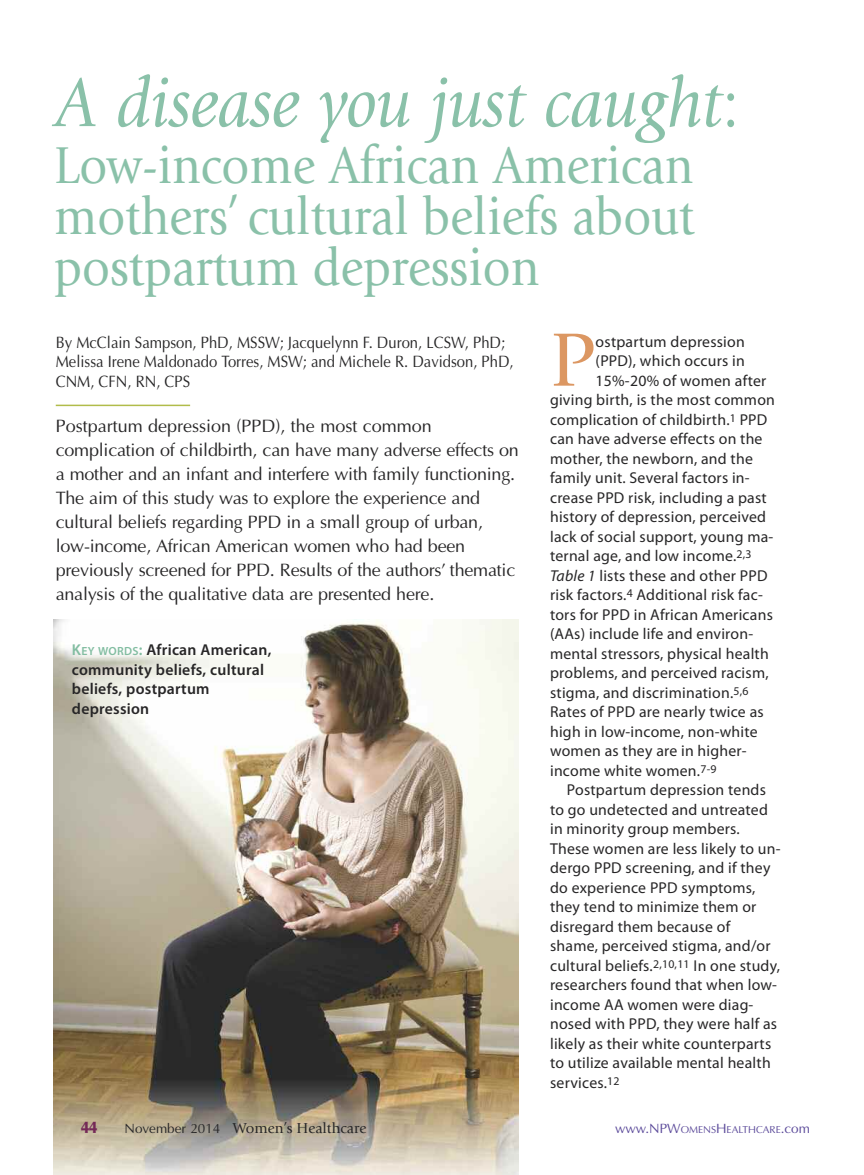
<style>
.page{position:relative;width:864px;height:1175px;background:#fff}
.page>*{position:absolute;margin:0;border:0;box-sizing:border-box;transform-origin:0 0}
.t1{font:78.75px "Giovanni";color:#dc9762}
.t2{font:italic 72px "Giovanni";letter-spacing:-.01em;color:#8ac1a9;scale:.95 1}
.t3{font:54px/51px "Giovanni";color:#8ac1a9;text-align:justify;scale:.9 1}
.t4{font:18px/24px "Optima";letter-spacing:-.015em;color:#272627}
.t5{font:16.5px/19.5px "Optima";color:#272627;scale:.9 1}
.t6{font:900 16.5px "Optima";color:#742957}
.t7{font:15.75px "Myriad Pro";letter-spacing:.015em;color:#272627}
.t8{font:600 15.75px/19.5px "Myriad Pro";letter-spacing:.015em;color:#272627}
.t9{font:15px "Giovanni";color:#272627}
.t10{font:10.2px "Optima";color:#5a4999}
.s1{font-style:normal}
.s2{color:#82bda1}
.s3{font-size:11.85px;color:#82bda1}
.s4{font-style:italic}
.s5{font-family:"Optima";font-size:13.5px}
.s6{font-size:13.5px}
</style>
<div class="page">
<img style="left:53px;top:619px;width:466px;height:460px">
<hr style="left:56px;top:404px;width:134px;height:2px;background:#b1bc4a">
<img style="left:53px;top:1079px;width:466px;height:95px">
<h2 class="t2" style="left:54px;top:74px;width:722px">A disease you just caught<span class="s1">:</span></h2>
<h3 class="t3" style="left:54px;top:143px;width:713px">Low-income African American mothers’ cultural beliefs about postpartum depression</h3>
<p class="t5" style="left:56px;top:332px;width:510px">By McClain Sampson, PhD, MSSW; Jacquelynn F. Duron, LCSW, PhD;<br>Melissa Irene Maldonado Torres, MSW; and Michele R. Davidson, PhD,<br>CNM, CFN, RN, CPS</p>
<p class="t4" style="left:56px;top:413px;width:465px">Postpartum depression (PPD), the most common complication of childbirth, can have many adverse effects on a mother and an infant and interfere with family functioning.<br>The aim of this study was to explore the experience and cultural beliefs regarding PPD in a small group of urban, low-income, African American women who had been previously screened for PPD. Results of the authors’ thematic analysis of the qualitative data are presented here.</p>
<p class="t8" style="left:72px;top:641px;width:201px"><span class="s2">K</span><span class="s3">EY WORDS</span><span class="s2">:</span> African American, community beliefs, cultural beliefs, postpartum depression</p>
<h1 class="t1" style="left:550px;top:329px;width:47px">P</h1>
<p class="t7" style="left:596px;top:335px;width:151px">ostpartum depression</p>
<p class="t7" style="left:596px;top:355px;width:151px">(PPD), which occurs in</p>
<p class="t7" style="left:596px;top:374px;width:172px">15%-20% of women after</p>
<p class="t7" style="left:550px;top:394px;width:226px">giving birth, is the most common</p>
<p class="t7" style="left:550px;top:413px;width:219px">complication of childbirth.<sup>1</sup> PPD</p>
<p class="t7" style="left:550px;top:433px;width:214px">can have adverse effects on the</p>
<p class="t7" style="left:550px;top:452px;width:204px">mother, the newborn, and the</p>
<p class="t7" style="left:550px;top:472px;width:201px">family unit. Several factors in-</p>
<p class="t7" style="left:550px;top:491px;width:218px">crease PPD risk, including a past</p>
<p class="t7" style="left:550px;top:511px;width:217px">history of depression, perceived</p>
<p class="t7" style="left:550px;top:530px;width:225px">lack of social support, young ma-</p>
<p class="t7" style="left:550px;top:550px;width:203px">ternal age, and low income.<sup>2,3</sup></p>
<p class="t7" style="left:550px;top:569px;width:219px"><span class="s4">Table 1</span> lists these and other PPD</p>
<p class="t7" style="left:550px;top:589px;width:215px">risk factors.<sup>4</sup> Additional risk fac-</p>
<p class="t7" style="left:550px;top:608px;width:224px">tors for PPD in African Americans</p>
<p class="t7" style="left:550px;top:628px;width:205px">(AAs) include life and environ-</p>
<p class="t7" style="left:550px;top:647px;width:220px">mental stressors, physical health</p>
<p class="t7" style="left:550px;top:667px;width:220px">problems, and perceived racism,</p>
<p class="t7" style="left:550px;top:686px;width:200px">stigma, and discrimination.<sup>5,6</sup></p>
<p class="t7" style="left:550px;top:706px;width:215px">Rates of PPD are nearly twice as</p>
<p class="t7" style="left:550px;top:725px;width:209px">high in low-income, non-white</p>
<p class="t7" style="left:550px;top:745px;width:198px">women as they are in higher-</p>
<p class="t7" style="left:550px;top:764px;width:168px">income white women.<sup>7-9</sup></p>
<p class="t7" style="left:567px;top:784px;width:201px">Postpartum depression tends</p>
<p class="t7" style="left:550px;top:803px;width:219px">to go undetected and untreated</p>
<p class="t7" style="left:550px;top:823px;width:191px">in minority group members.</p>
<p class="t7" style="left:550px;top:842px;width:232px">These women are less likely to un-</p>
<p class="t7" style="left:550px;top:862px;width:222px">dergo PPD screening, and if they</p>
<p class="t7" style="left:550px;top:881px;width:207px">do experience PPD symptoms,</p>
<p class="t7" style="left:550px;top:901px;width:208px">they tend to minimize them or</p>
<p class="t7" style="left:550px;top:920px;width:182px">disregard them because of</p>
<p class="t7" style="left:550px;top:940px;width:222px">shame, perceived stigma, and/or</p>
<p class="t7" style="left:550px;top:959px;width:231px">cultural beliefs.<sup>2,10,11</sup> In one study,</p>
<p class="t7" style="left:550px;top:979px;width:228px">researchers found that when low-</p>
<p class="t7" style="left:550px;top:998px;width:205px">income AA women were diag-</p>
<p class="t7" style="left:550px;top:1018px;width:229px">nosed with PPD, they were half as</p>
<p class="t7" style="left:550px;top:1037px;width:223px">likely as their white counterparts</p>
<p class="t7" style="left:550px;top:1057px;width:222px">to utilize available mental health</p>
<p class="t7" style="left:550px;top:1076px;width:71px">services.<sup>12</sup></p>
<p class="t6" style="left:81px;top:1121px;width:18px">44</p>
<p class="t9" style="left:125px;top:1122px;width:243px"><span class="s5">November 2014</span> Women’s Healthcare</p>
<p class="t10" style="left:615px;top:1123px;width:197px"><span class="s6">www.NPW</span>OMENS<span class="s6">H</span>EALTHCARE<span class="s6">.com</span></p>
</div>
